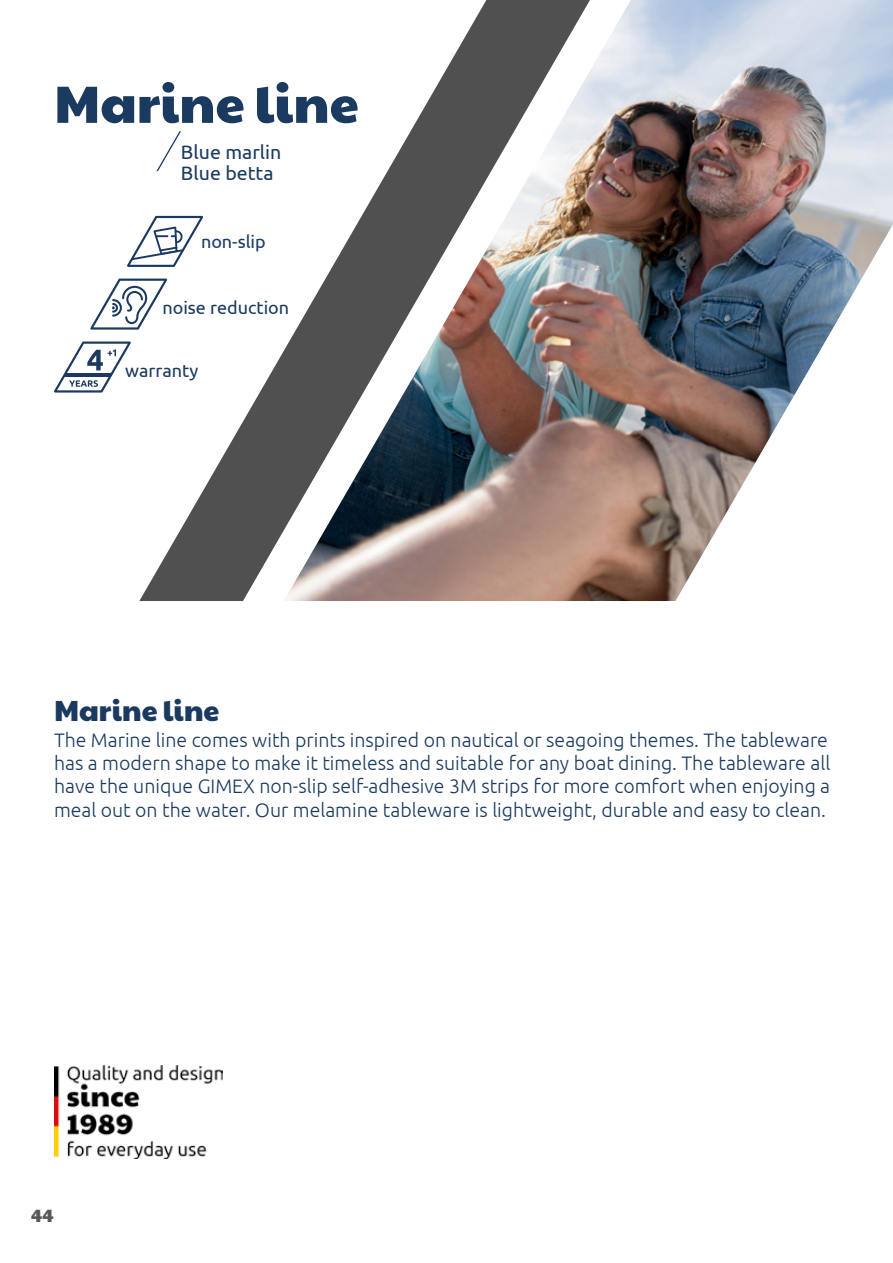
<style>
.page{position:relative;width:893px;height:1263px;background:#fff}
.page>*{position:absolute;margin:0;border:0;box-sizing:border-box;transform-origin:0 0}
.t1{font:52.5px "Paytone One";color:#1b3a60}
.t2{font:28.5px "Paytone One";color:#1b3a60}
.t3{font:300 19.5px/23.4px "Ubuntu";color:#1b3a60;text-align:justify}
.t4{font:19.5px/21px "Ubuntu";color:#1b3a60}
.t5{font:18px "Ubuntu";color:#1b3a60}
.t6{font:18px "Paytone One";color:#585856}
</style>
<div class="page">
<img style="left:54px;top:1065px;width:169px;height:94px">
<svg style="left:139px;top:215px;width:145px;height:386px"></svg>
<img style="left:284px;top:0;width:609px;height:601px">
<svg style="left:90px;top:279px;width:77px;height:51px"></svg>
<svg style="left:54px;top:341px;width:77px;height:52px"></svg>
<svg style="left:156px;top:131px;width:25px;height:41px"></svg>
<svg style="left:127px;top:216px;width:76px;height:51px"></svg>
<h1 class="t1" style="left:54px;top:56px;width:306px">Marine line</h1>
<p class="t4" style="left:181px;top:141px;width:102px">Blue marlin<br>Blue betta</p>
<p class="t5" style="left:201px;top:231px;width:66px">non-slip</p>
<p class="t5" style="left:162px;top:297px;width:128px">noise reduction</p>
<p class="t5" style="left:125px;top:360px;width:75px">warranty</p>
<h2 class="t2" style="left:54px;top:684px;width:167px">Marine line</h2>
<p class="t3" style="left:54px;top:727px;width:778px">The Marine line comes with prints inspired on nautical or seagoing themes. The tableware has a modern shape to make it timeless and suitable for any boat dining. The tableware all have the unique GIMEX non-slip self-adhesive 3M strips for more comfort when enjoying a meal out on the water. Our melamine tableware is lightweight, durable and easy to clean.</p>
<p class="t6" style="left:31px;top:1199px;width:24px">44</p>
</div>
